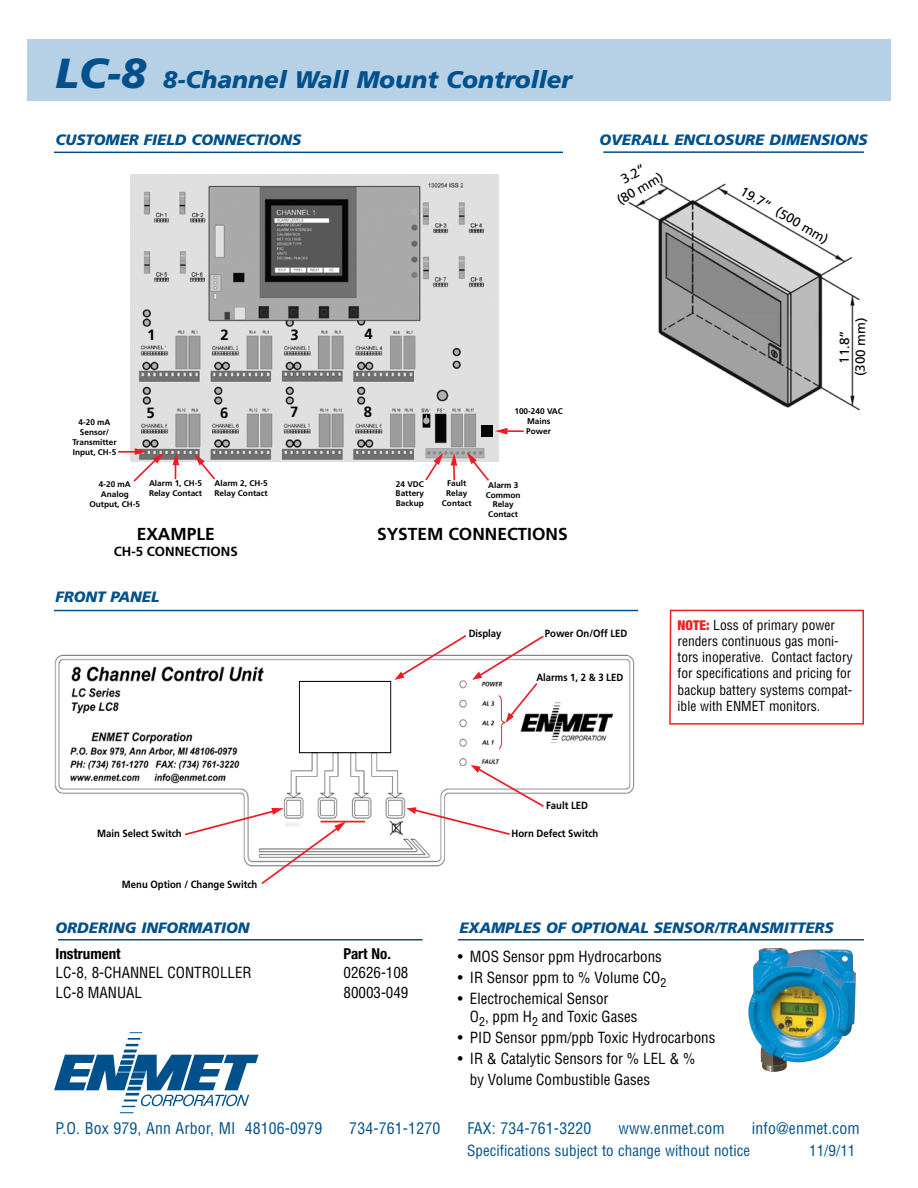
<style>
.page{position:relative;width:918px;height:1188px;background:#fff}
.page>*{position:absolute;margin:0;border:0;box-sizing:border-box;transform-origin:0 0}
.t1{font:italic 900 24px "Frutiger";color:#00508b}
.t2{font:700 17.4px "Frutiger";color:#000}
.t3{font:condensed 15.75px "Helvetica";letter-spacing:.01em;color:#00508b}
.t4{font:condensed 15px/18px "Helvetica";color:#000}
.t5{font:italic 900 15px "Frutiger";color:#00508b}
.t6{font:condensed 15px "Helvetica";letter-spacing:.005em;color:#00508b}
.t7{font:700 condensed 15px "Helvetica Neue";color:#000}
.t8{font:700 14.85px "Frutiger";color:#000}
.t9{font:condensed 13.5px/16.2px "Helvetica";color:#000}
.t10{font:13.35px/15.9px "Frutiger";color:#000;text-align:center}
.t11{font:700 13.2px "Frutiger";color:#000}
.t12{font:700 10.5px "Frutiger";color:#000;scale:.91 1}
.t13{font:700 8.25px/9.9px "Frutiger";color:#000;text-align:center}
.s1{font-size:42px}
.s2{font-family:"Helvetica Neue";font-weight:900;color:#ed2024}
</style>
<div class="page">
<div style="left:28px;top:40px;width:863px;height:61px;background:#b6d0e6"></div>
<svg style="left:54px;top:1032px;width:204px;height:81px"></svg>
<svg style="left:669px;top:609px;width:195px;height:116px"></svg>
<hr style="left:458px;top:939px;width:406px;height:2px;background:#00508b">
<hr style="left:54px;top:152px;width:509px;height:1px;background:#00508b">
<hr style="left:603px;top:151px;width:261px;height:2px;background:#00508b">
<img style="left:628px;top:183px;width:232px;height:228px">
<img style="left:131px;top:174px;width:368px;height:287px">
<div style="left:482px;top:425px;width:11px;height:12px;background:#000"></div>
<hr style="left:118px;top:451px;width:20px;height:2px;background:#ed1c24">
<svg style="left:132px;top:448px;width:32px;height:34px"></svg>
<svg style="left:173px;top:453px;width:6px;height:26px"></svg>
<svg style="left:194px;top:454px;width:23px;height:26px"></svg>
<svg style="left:424px;top:453px;width:19px;height:28px"></svg>
<svg style="left:451px;top:453px;width:6px;height:28px"></svg>
<svg style="left:467px;top:452px;width:24px;height:29px"></svg>
<svg style="left:495px;top:428px;width:29px;height:7px"></svg>
<img style="left:54px;top:654px;width:581px;height:213px">
<div style="left:299px;top:681px;width:92px;height:72px;border:1px solid #000"></div>
<svg style="left:183px;top:808px;width:163px;height:77px"></svg>
<hr style="left:321px;top:821px;width:44px;height:1px;background:#ed1c24">
<svg style="left:406px;top:765px;width:139px;height:71px"></svg>
<svg style="left:394px;top:635px;width:152px;height:115px"></svg>
<hr style="left:54px;top:610px;width:584px;height:1px;background:#00508b">
<hr style="left:58px;top:939px;width:365px;height:2px;background:#00508b">
<img style="left:748px;top:948px;width:107px;height:124px">
<h1 class="t1" style="left:56px;top:65px;width:518px"><span class="s1">LC-8</span> 8-Channel Wall Mount Controller</h1>
<p class="t5" style="left:56px;top:131px;width:247px">CUSTOMER FIELD CONNECTIONS</p>
<p class="t5" style="left:599px;top:131px;width:181px">OVERALL ENCLOSURE dimensions</p>
<p class="t10" style="left:606px;top:181px;width:53px;rotate:-31deg">3.2”<br>(80 mm)</p>
<p class="t10" style="left:745px;top:183px;width:101px;rotate:30deg">19.7” (500 mm)</p>
<p class="t8" style="left:147px;top:326px;width:10px">1</p>
<p class="t8" style="left:221px;top:326px;width:10px">2</p>
<p class="t8" style="left:291px;top:326px;width:10px">3</p>
<p class="t8" style="left:364px;top:325px;width:10px">4</p>
<p class="t8" style="left:147px;top:404px;width:10px">5</p>
<p class="t8" style="left:220px;top:404px;width:10px">6</p>
<p class="t8" style="left:290px;top:404px;width:10px">7</p>
<p class="t8" style="left:364px;top:403px;width:10px">8</p>
<p class="t13" style="left:514px;top:406px;width:50px">100-240 VAC<br>Mains<br>Power</p>
<p class="t13" style="left:72px;top:417px;width:46px">4-20 mA<br>Sensor/<br>Transmitter<br>Input, CH-5</p>
<p class="t13" style="left:89px;top:479px;width:52px">4-20 mA<br>Analog<br>Output, CH-5</p>
<p class="t13" style="left:149px;top:478px;width:55px;text-align:left">Alarm 1, CH-5<br>Relay Contact</p>
<p class="t13" style="left:215px;top:478px;width:55px;text-align:left">Alarm 2, CH-5<br>Relay Contact</p>
<p class="t13" style="left:396px;top:479px;width:30px;text-align:justify">24 VDC Battery Backup</p>
<p class="t13" style="left:442px;top:479px;width:31px">Fault<br>Relay<br>Contact</p>
<p class="t13" style="left:486px;top:480px;width:36px">Alarm 3<br>Common<br>Relay<br>Contact</p>
<p class="t2" style="left:137px;top:524px;width:79px">EXAMPLE</p>
<p class="t11" style="left:114px;top:544px;width:125px">CH-5 CONNECTIONS</p>
<p class="t5" style="left:56px;top:588px;width:105px">FRONT PANEL</p>
<p class="t2" style="left:377px;top:524px;width:192px">SYSTEM CONNECTIONS</p>
<p class="t12" style="left:469px;top:627px;width:38px">Display</p>
<p class="t12" style="left:545px;top:627px;width:92px">Power On/Off LED</p>
<p class="t12" style="left:536px;top:672px;width:97px">Alarms 1, 2 &amp; 3 LED</p>
<p class="t10" style="left:836px;top:376px;width:60px;rotate:-89deg">11.8” (300 mm)</p>
<p class="t9" style="left:678px;top:616px;width:177px"><span class="s2">NOTE:</span> Loss of primary power renders continuous gas moni&shy;tors inoperative. Contact factory for specifications and pricing for backup battery systems compat&shy;ible with ENMET monitors.</p>
<p class="t12" style="left:97px;top:827px;width:95px">Main Select Switch</p>
<p class="t12" style="left:122px;top:878px;width:150px">Menu Option / Change Switch</p>
<p class="t12" style="left:546px;top:799px;width:47px">Fault LED</p>
<p class="t12" style="left:511px;top:827px;width:97px">Horn Defect Switch</p>
<p class="t5" style="left:56px;top:919px;width:196px">ORDERING INFORMATION</p>
<p class="t7" style="left:56px;top:944px;width:67px">Instrument</p>
<p class="t7" style="left:344px;top:944px;width:49px">Part No.</p>
<p class="t4" style="left:56px;top:963px;width:198px">LC-8, 8-CHANNEL CONTROLLER</p>
<p class="t4" style="left:344px;top:963px;width:66px">02626-108</p>
<p class="t4" style="left:56px;top:983px;width:88px">LC-8 MANUAL</p>
<p class="t4" style="left:344px;top:983px;width:66px">80003-049</p>
<p class="t5" style="left:459px;top:918px;width:376px">EXAMPLES OF OPTIONAL SENSOR/TRANSMITTERS</p>
<p class="t4" style="left:458px;top:947px;width:206px">• MOS Sensor ppm Hydrocarbons</p>
<p class="t4" style="left:458px;top:968px;width:210px">• IR Sensor ppm to % Volume CO<sub>2</sub></p>
<p class="t4" style="left:470px;top:989px;width:169px;text-indent:-12px">• Electrochemical Sensor<br>O<sub>2</sub>, ppm H<sub>2</sub> and Toxic Gases</p>
<p class="t4" style="left:458px;top:1028px;width:259px">• PID Sensor ppm/ppb Toxic Hydrocarbons</p>
<p class="t4" style="left:470px;top:1048px;width:227px;line-height:21px;text-indent:-12px">• IR &amp; Catalytic Sensors for % LEL &amp; % by Volume Combustible Gases</p>
<p class="t3" style="left:56px;top:1118px;width:268px">P.O. Box 979, Ann Arbor, MI 48106-0979</p>
<p class="t3" style="left:349px;top:1118px;width:92px">734-761-1270</p>
<p class="t3" style="left:467px;top:1118px;width:125px">FAX: 734-761-3220</p>
<p class="t3" style="left:618px;top:1118px;width:108px">www.enmet.com</p>
<p class="t3" style="left:752px;top:1118px;width:109px">info@enmet.com</p>
<p class="t6" style="left:467px;top:1142px;width:285px">Specifications subject to change without notice</p>
<p class="t6" style="left:809px;top:1142px;width:48px">11/9/11</p>
</div>
